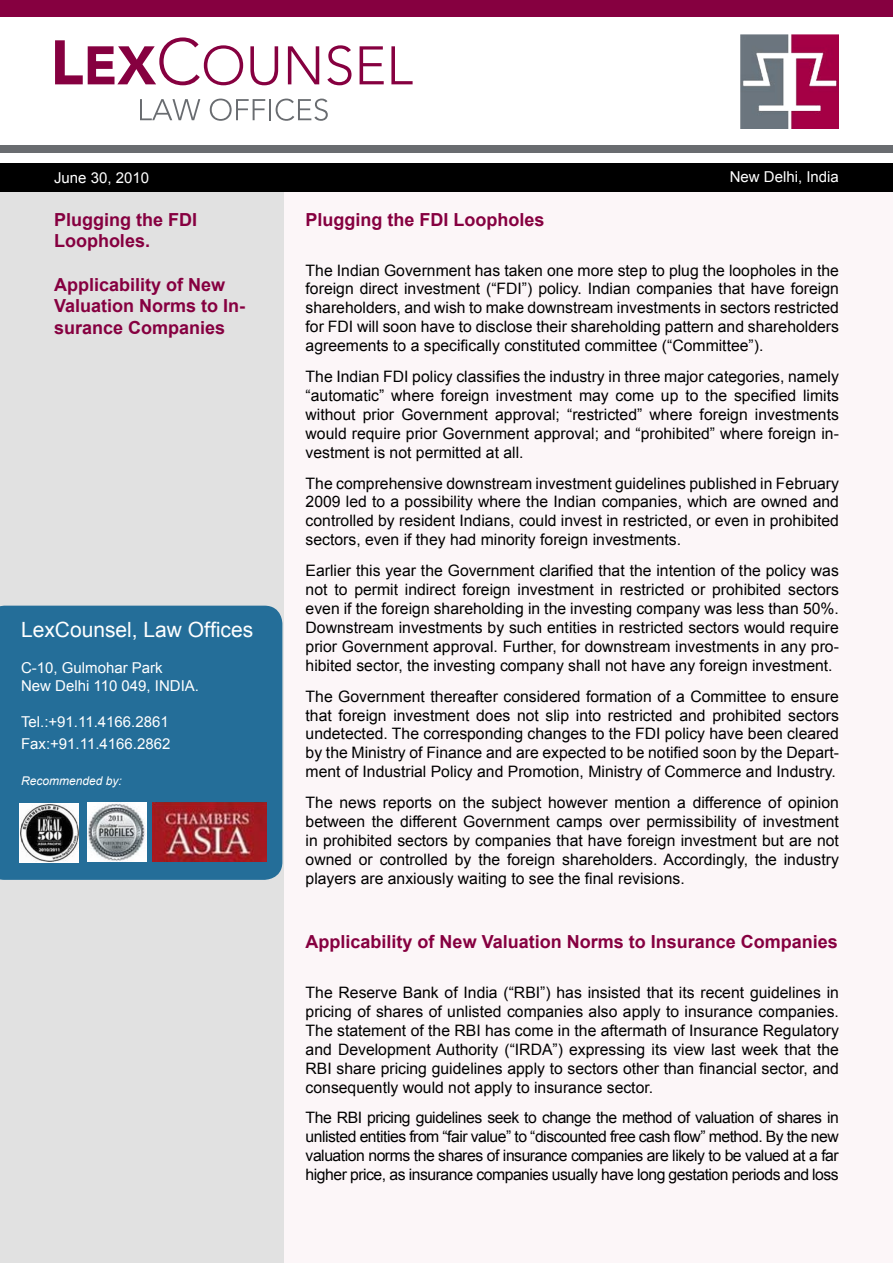
<style>
.page{position:relative;width:893px;height:1263px;background:#fff}
.page>*{position:absolute;margin:0;border:0;box-sizing:border-box;transform-origin:0 0}
.t1{font:21px "Arial";color:#fff}
.head{font:700 18px/21.6px "Arial";color:#860040}
.body{font:15.75px/18.9px "Arial";color:#000;text-align:justify}
.t2{font:15px "Arial";color:#fff}
.t3{font:italic 12px "Arial";color:#fff}
</style>
<div class="page">
<div style="left:0;top:0;width:893px;height:17px;background:#860040"></div>
<img style="left:740px;top:34px;width:99px;height:94px">
<div style="left:0;top:145px;width:893px;height:8px;background:#696c70"></div>
<svg style="left:55px;top:37px;width:358px;height:84px"></svg>
<div style="left:0;top:191px;width:893px;height:1072px;background:#fcf6f8"></div>
<div style="left:0;top:191px;width:283px;height:1072px;background:#e1e1e1"></div>
<div style="left:0;top:164px;width:893px;height:28px;background:#000"></div>
<div style="left:0;top:606px;width:282px;height:274px;background:#246e99"></div>
<img style="left:20px;top:803px;width:59px;height:59px">
<img style="left:87px;top:802px;width:59px;height:60px">
<img style="left:152px;top:802px;width:114px;height:60px">
<p class="t2" style="left:54px;top:168px;width:97px">June 30, 2010</p>
<p class="head" style="left:54px;top:209px;width:145px">Plugging the FDI<br>Loopholes.</p>
<p class="head" style="left:54px;top:274px;width:193px">Applicability of New<br>Valuation Norms to In&shy;surance Companies</p>
<p class="t1" style="left:21px;top:616px;width:234px">LexCounsel, Law Offices</p>
<p class="t2" style="left:21px;top:658px;width:143px">C-10, Gulmohar Park</p>
<p class="t2" style="left:21px;top:676px;width:180px">New Delhi 110 049, INDIA.</p>
<p class="t2" style="left:21px;top:712px;width:149px">Tel.:+91.11.4166.2861</p>
<p class="t2" style="left:21px;top:734px;width:151px">Fax:+91.11.4166.2862</p>
<p class="t3" style="left:21px;top:773px;width:102px">Recommended by:</p>
<p class="t2" style="left:730px;top:167px;width:111px">New Delhi, India</p>
<p class="head" style="left:306px;top:209px;width:241px">Plugging the FDI Loopholes</p>
<p class="body" style="left:306px;top:261px;width:535px">The Indian Government has taken one more step to plug the loopholes in the foreign direct investment (“FDI”) policy. Indian companies that have foreign shareholders, and wish to make downstream investments in sectors restricted for FDI will soon have to disclose their shareholding pattern and shareholders agreements to a specifically constituted committee (“Committee”).</p>
<p class="body" style="left:306px;top:367px;width:535px">The Indian FDI policy classifies the industry in three major categories, namely “automatic” where foreign investment may come up to the specified limits without prior Government approval; “restricted” where foreign investments would require prior Government approval; and “prohibited” where foreign in&shy;vestment is not permitted at all.</p>
<p class="body" style="left:306px;top:474px;width:535px">The comprehensive downstream investment guidelines published in February 2009 led to a possibility where the Indian companies, which are owned and controlled by resident Indians, could invest in restricted, or even in prohibited sectors, even if they had minority foreign investments.</p>
<p class="body" style="left:306px;top:561px;width:535px">Earlier this year the Government clarified that the intention of the policy was not to permit indirect foreign investment in restricted or prohibited sectors even if the foreign shareholding in the investing company was less than 50%.<br>Downstream investments by such entities in restricted sectors would require prior Government approval. Further, for downstream investments in any pro&shy;hibited sector, the investing company shall not have any foreign investment.</p>
<p class="body" style="left:306px;top:687px;width:535px">The Government thereafter considered formation of a Committee to ensure that foreign investment does not slip into restricted and prohibited sectors undetected. The corresponding changes to the FDI policy have been cleared by the Ministry of Finance and are expected to be notified soon by the Depart&shy;ment of Industrial Policy and Promotion, Ministry of Commerce and Industry.</p>
<p class="body" style="left:306px;top:793px;width:535px">The news reports on the subject however mention a difference of opinion between the different Government camps over permissibility of investment in prohibited sectors by companies that have foreign investment but are not owned or controlled by the foreign shareholders. Accordingly, the industry players are anxiously waiting to see the final revisions.</p>
<p class="head" style="left:306px;top:932px;width:534px">Applicability of New Valuation Norms to Insurance Companies</p>
<p class="body" style="left:306px;top:983px;width:535px">The Reserve Bank of India (“RBI”) has insisted that its recent guidelines in pricing of shares of unlisted companies also apply to insurance companies.<br>The statement of the RBI has come in the aftermath of Insurance Regulatory and Development Authority (“IRDA”) expressing its view last week that the RBI share pricing guidelines apply to sectors other than financial sector, and consequently would not apply to insurance sector.</p>
<p class="body" style="left:306px;top:1109px;width:535px">The RBI pricing guidelines seek to change the method of valuation of shares in unlisted entities from “fair value” to “discounted free cash flow” method. By the new valuation norms the shares of insurance companies are likely to be valued at a far higher price, as insurance companies usually have long gestation periods and loss</p>
</div>
